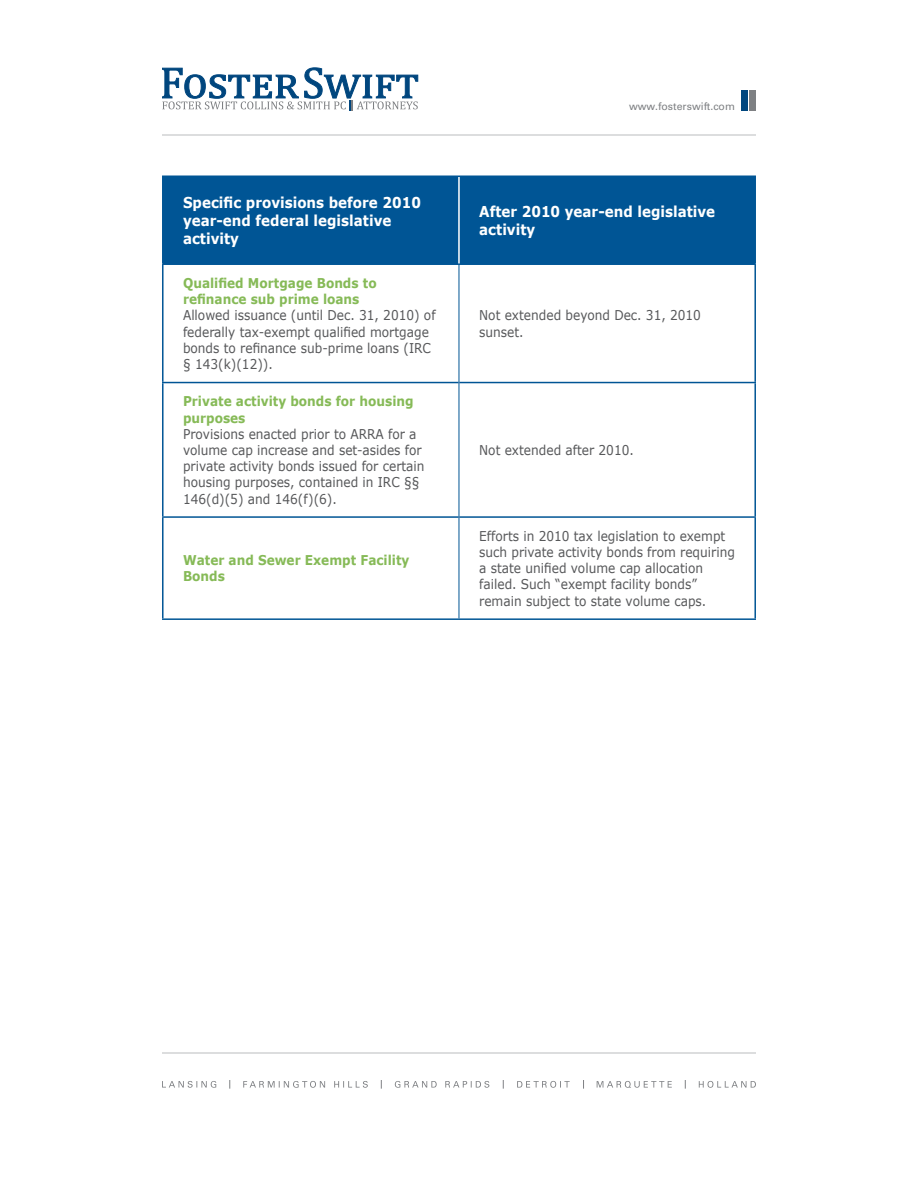
<style>
.page{position:relative;width:918px;height:1188px;background:#fff}
.page>*{position:absolute;margin:0;border:0;box-sizing:border-box;transform-origin:0 0}
.t1{font:700 15px/18px "Verdana";color:#fff;scale:.9 1}
.t2{font:13.5px/16.2px "Verdana";color:#57585a;scale:.9 1}
.t3{font:700 13.5px/16.2px "Verdana";color:#86ba57;scale:.9 1}
.t4{font:10.5px "Univers LT Std";color:#7e8083}
</style>
<div class="page">
<svg style="left:162px;top:68px;width:256px;height:42px"></svg>
<div style="left:741px;top:90px;width:7px;height:20px;background:#00467e"></div>
<div style="left:749px;top:90px;width:7px;height:20px;background:#7e8083"></div>
<hr style="left:162px;top:135px;width:594px;height:1px;background:#bbbcbf">
<hr style="left:162px;top:1053px;width:594px;height:1px;background:#bbbcbf">
<svg style="left:162px;top:1081px;width:54px;height:7px"></svg>
<svg style="left:243px;top:1081px;width:125px;height:7px"></svg>
<svg style="left:395px;top:1081px;width:94px;height:7px"></svg>
<svg style="left:517px;top:1081px;width:53px;height:7px"></svg>
<svg style="left:597px;top:1081px;width:75px;height:7px"></svg>
<svg style="left:699px;top:1081px;width:57px;height:7px"></svg>
<div style="left:164px;top:177px;width:590px;height:86px;background:#005595"></div>
<hr style="left:162px;top:265px;width:2px;height:117px;background:#005595">
<hr style="left:754px;top:265px;width:2px;height:117px;background:#005595">
<hr style="left:162px;top:382px;width:297px;height:1px;background:#005595">
<hr style="left:162px;top:383px;width:2px;height:133px;background:#005595">
<hr style="left:459px;top:382px;width:297px;height:1px;background:#005595">
<hr style="left:754px;top:383px;width:2px;height:133px;background:#005595">
<hr style="left:162px;top:516px;width:297px;height:2px;background:#005595">
<hr style="left:162px;top:518px;width:2px;height:100px;background:#005595">
<hr style="left:459px;top:516px;width:297px;height:2px;background:#005595">
<hr style="left:754px;top:518px;width:2px;height:100px;background:#005595">
<hr style="left:162px;top:618px;width:297px;height:2px;background:#005595">
<hr style="left:459px;top:618px;width:297px;height:2px;background:#005595">
<hr style="left:459px;top:265px;width:1px;height:118px;background:#005595">
<hr style="left:459px;top:383px;width:1px;height:134px;background:#005595">
<hr style="left:459px;top:517px;width:1px;height:101px;background:#005595">
<hr style="left:162px;top:176px;width:297px;height:1px;background:#005595">
<hr style="left:162px;top:177px;width:2px;height:86px;background:#005595">
<hr style="left:459px;top:176px;width:297px;height:1px;background:#005595">
<hr style="left:754px;top:177px;width:2px;height:86px;background:#005595">
<hr style="left:162px;top:263px;width:297px;height:2px;background:#005595">
<hr style="left:459px;top:263px;width:297px;height:2px;background:#005595">
<hr style="left:458px;top:177px;width:2px;height:86px;background:#fff">
<p class="t4" style="left:629px;top:101px;width:107px">www.fosterswift.com</p>
<p class="t1" style="left:183px;top:193px;width:266px">Specific provisions before 2010 year-end federal legislative activity</p>
<p class="t1" style="left:479px;top:202px;width:264px">After 2010 year-end legislative activity</p>
<p class="t3" style="left:183px;top:275px;width:217px">Qualified Mortgage Bonds to refinance sub prime loans</p>
<p class="t2" style="left:183px;top:307px;width:282px">Allowed issuance (until Dec. 31, 2010) of federally tax-exempt qualified mortgage bonds to refinance sub-prime loans (IRC § 143(k)(12)).</p>
<p class="t2" style="left:479px;top:307px;width:248px">Not extended beyond Dec. 31, 2010 sunset.</p>
<p class="t3" style="left:183px;top:393px;width:258px">Private activity bonds for housing purposes</p>
<p class="t2" style="left:183px;top:425px;width:270px">Provisions enacted prior to ARRA for a volume cap increase and set-asides for private activity bonds issued for certain housing purposes, contained in IRC §§ 146(d)(5) and 146(f)(6).</p>
<p class="t2" style="left:479px;top:442px;width:173px">Not extended after 2010.</p>
<p class="t3" style="left:183px;top:552px;width:253px">Water and Sewer Exempt Facility<br>Bonds</p>
<p class="t2" style="left:479px;top:527px;width:286px">Efforts in 2010 tax legislation to exempt such private activity bonds from requiring a state unified volume cap allocation failed. Such “exempt facility bonds” remain subject to state volume caps.</p>
</div>
